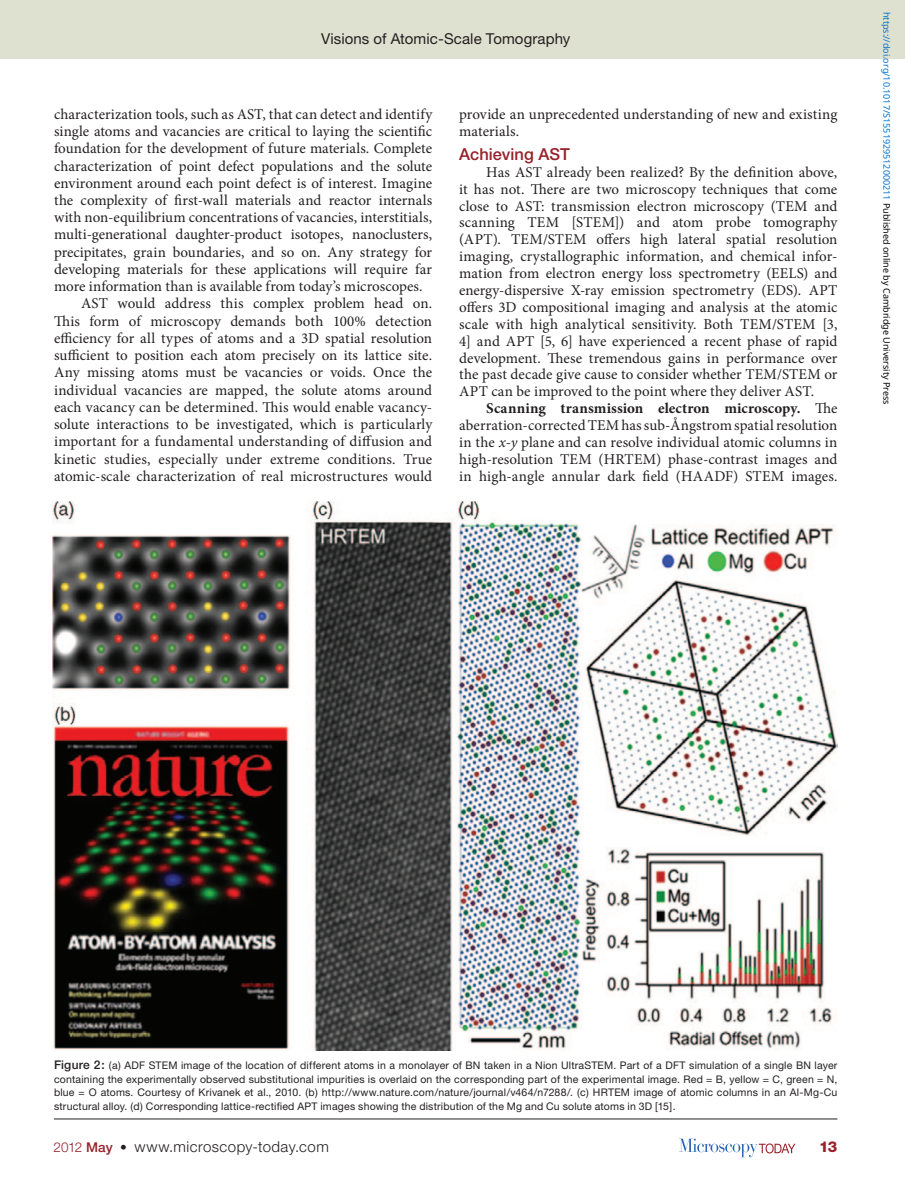
<style>
.page{position:relative;width:905px;height:1188px;background:#fff}
.page>*{position:absolute;margin:0;border:0;box-sizing:border-box;transform-origin:0 0}
.t1{font:500 16.5px "Helvetica Neue";color:#98212a}
.t2{font:15px/17px "Minion Pro";color:#231f20;text-align:justify}
.t3{font:300 15px "Helvetica Neue";letter-spacing:.03em;color:#231f20}
.t4{font:15px "Helvetica Neue";letter-spacing:.005em;color:#231f20}
.t5{font:800 15px "Helvetica Neue";color:#98212a}
.t6{font:10.5px/13.5px "Helvetica Neue";letter-spacing:.015em;color:#231f20;text-align:justify}
.t7{font:9px "Noto Sans";color:#0172cf}
.s1{font-weight:700}
.s2{font-style:italic}
.s3{color:#000}
.s4{font-weight:500;font-size:12px}
.s5{font-size:13.5px;color:#98212a}
.s6{font-weight:500;font-size:13.5px;color:#98212a}
.s7{font-weight:500;font-size:13.5px}
</style>
<div class="page">
<svg style="left:679px;top:1139px;width:116px;height:18px"></svg>
<div style="left:0;top:0;width:904px;height:58px;background:#dfe1d0"></div>
<hr style="left:54px;top:1119px;width:783px;height:1px;background:#231f20">
<img style="left:53px;top:502px;width:784px;height:549px">
<p class="t4" style="left:321px;top:30px;width:251px">Visions of Atomic-Scale Tomography</p>
<p class="t2" style="left:54px;top:106px;width:380px">characterization tools, such as AST, that can detect and identify</p>
<p class="t2" style="left:54px;top:123px;width:379px">single atoms and vacancies are critical to laying the scientific</p>
<p class="t2" style="left:54px;top:140px;width:379px">foundation for the development of future materials. Complete</p>
<p class="t2" style="left:54px;top:157px;width:380px">characterization of point defect populations and the solute</p>
<p class="t2" style="left:54px;top:175px;width:380px">environment around each point defect is of interest. Imagine</p>
<p class="t2" style="left:54px;top:192px;width:379px">the complexity of first-wall materials and reactor internals</p>
<p class="t2" style="left:54px;top:209px;width:380px">with non-equilibrium concentrations of vacancies, interstitials,</p>
<p class="t2" style="left:54px;top:226px;width:380px">multi-generational daughter-product isotopes, nanoclusters,</p>
<p class="t2" style="left:54px;top:244px;width:379px">precipitates, grain boundaries, and so on. Any strategy for</p>
<p class="t2" style="left:54px;top:261px;width:379px">developing materials for these applications will require far</p>
<p class="t2" style="left:54px;top:278px;width:370px">more information than is available from today’s microscopes.</p>
<p class="t2" style="left:81px;top:295px;width:352px">AST would address this complex problem head on.</p>
<p class="t2" style="left:54px;top:312px;width:379px">This form of microscopy demands both 100% detection</p>
<p class="t2" style="left:54px;top:330px;width:379px">efficiency for all types of atoms and a 3D spatial resolution</p>
<p class="t2" style="left:54px;top:347px;width:379px">sufficient to position each atom precisely on its lattice site.</p>
<p class="t2" style="left:54px;top:364px;width:379px">Any missing atoms must be vacancies or voids. Once the</p>
<p class="t2" style="left:54px;top:381px;width:379px">individual vacancies are mapped, the solute atoms around</p>
<p class="t2" style="left:54px;top:399px;width:379px">each vacancy can be determined. This would enable vacancy-</p>
<p class="t2" style="left:54px;top:416px;width:380px">solute interactions to be investigated, which is particularly</p>
<p class="t2" style="left:54px;top:433px;width:380px">important for a fundamental understanding of diffusion and</p>
<p class="t2" style="left:54px;top:450px;width:380px">kinetic studies, especially under extreme conditions. True</p>
<p class="t2" style="left:54px;top:468px;width:380px">atomic-scale characterization of real microstructures would</p>
<p class="t2" style="left:459px;top:106px;width:379px">provide an unprecedented understanding of new and existing materials.</p>
<p class="t1" style="left:459px;top:144px;width:112px">Achieving AST</p>
<p class="t2" style="left:459px;top:164px;width:379px;text-indent:27px">Has AST already been realized? By the definition above, it has not. There are two microscopy techniques that come close to AST: transmission electron microscopy (TEM and scanning TEM [STEM]) and atom probe tomography (APT). TEM/STEM offers high lateral spatial resolution imaging, crystallographic information, and chemical infor&shy;mation from electron energy loss spectrometry (EELS) and energy-dispersive X-ray emission spectrometry (EDS). APT offers 3D compositional imaging and analysis at the atomic scale with high analytical sensitivity. Both TEM/STEM [3, 4] and APT [5, 6] have experienced a recent phase of rapid development. These tremendous gains in performance over the past decade give cause to consider whether TEM/STEM or APT can be improved to the point where they deliver AST.</p>
<p class="t2" style="left:459px;top:400px;width:380px;text-indent:27px"><span class="s1">Scanning transmission electron microscopy.</span> The aberration-corrected TEM has sub-Ångstrom spatial resolution in the <span class="s2">x</span>-<span class="s2">y</span> plane and can resolve individual atomic columns in high-resolution TEM (HRTEM) phase-contrast images and in high-angle annular dark field (HAADF) STEM images.</p>
<p class="t7" style="left:893px;top:12px;width:394px;rotate:90deg">https://doi.org/10.1017/S1551929512000211 <span class="s3">Published online by Cambridge University Press</span></p>
<p class="t6" style="left:54px;top:1058px;width:785px"><span class="s4">Figure 2:</span> (a) ADF STEM image of the location of different atoms in a monolayer of BN taken in a Nion UltraSTEM. Part of a DFT simulation of a single BN layer containing the experimentally observed substitutional impurities is overlaid on the corresponding part of the experimental image. Red = B, yellow = C, green = N, blue = O atoms. Courtesy of Krivanek et al., 2010. (b) http://www.nature.com/nature/journal/v464/n7288/. (c) HRTEM image of atomic columns in an Al-Mg-Cu structural alloy. (d) Corresponding lattice-rectified APT images showing the distribution of the Mg and Cu solute atoms in 3D [15].</p>
<p class="t3" style="left:54px;top:1137px;width:277px"><span class="s5">2012</span> <span class="s6">May</span> <span class="s7">•</span> www.microscopy-today.com</p>
<p class="t5" style="left:819px;top:1138px;width:20px">13</p>
</div>
